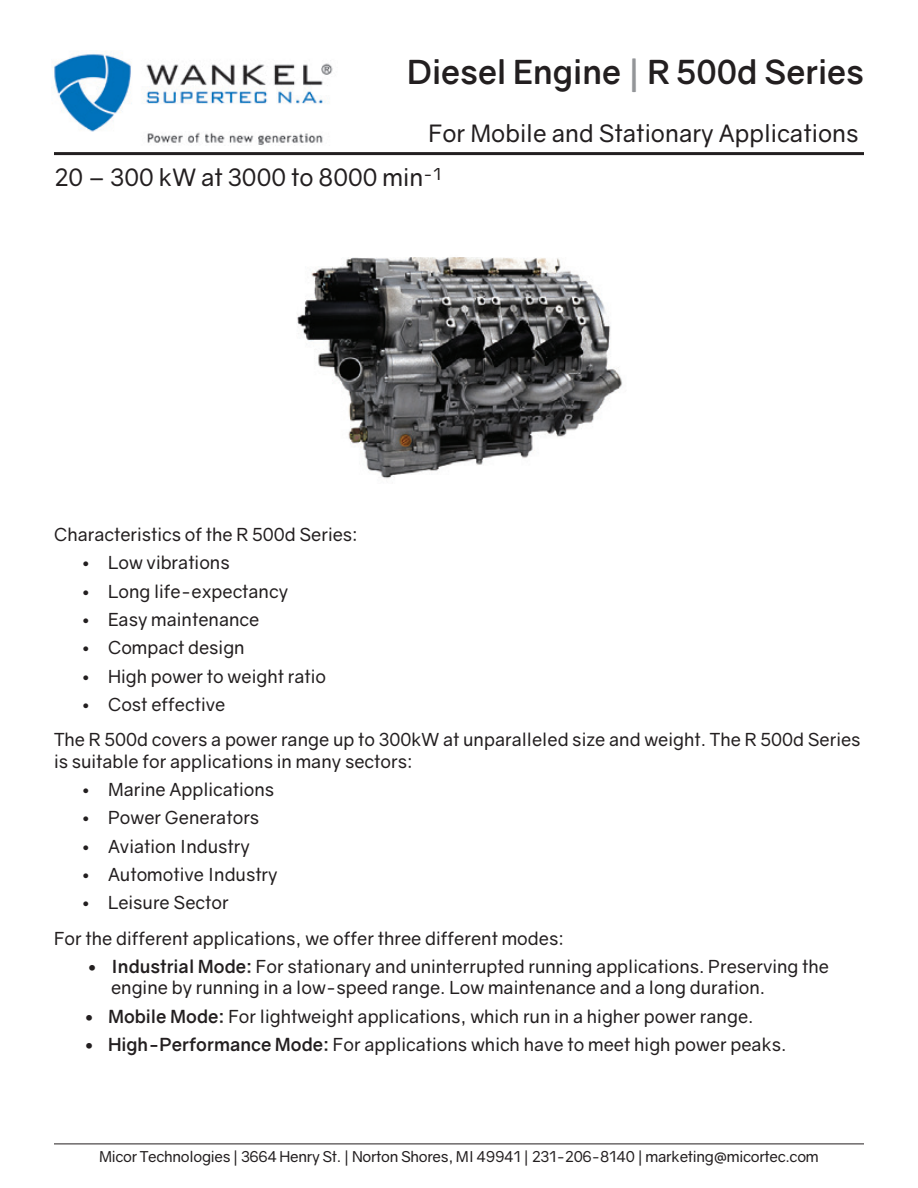
<style>
.page{position:relative;width:918px;height:1188px;background:#fff}
.page>*{position:absolute;margin:0;border:0;box-sizing:border-box;transform-origin:0 0}
.t1{font:700 33px "Gravity";color:#231f20}
.t2{font:24px "Gravity";color:#231f20}
.t3{font:18px/21.6px "Gravity";color:#231f20}
.t4{font:15px "Gravity";letter-spacing:-.02em;color:#231f20}
.s1{color:#939598}
.s2{font-weight:700}
</style>
<div class="page">
<hr style="left:54px;top:152px;width:810px;height:3px;background:#231f20">
<hr style="left:54px;top:1144px;width:810px;height:1px;background:#231f20">
<img style="left:297px;top:257px;width:326px;height:222px">
<img style="left:52px;top:52px;width:281px;height:93px">
<p class="t1" style="left:407px;top:52px;width:458px">Diesel Engine <span class="s1">|</span> R 500d Series</p>
<p class="t2" style="left:428px;top:118px;width:432px">For Mobile and Stationary Applications</p>
<p class="t2" style="left:54px;top:163px;width:389px">20 – 300 kW at 3000 to 8000 min<sup>-1</sup></p>
<p class="t3" style="left:54px;top:524px;width:305px">Characteristics of the R 500d Series:</p>
<p class="t3" style="left:81px;top:552px;width:150px">• Low vibrations</p>
<p class="t3" style="left:81px;top:580px;width:209px">• Long life-expectancy</p>
<p class="t3" style="left:81px;top:609px;width:180px">• Easy maintenance</p>
<p class="t3" style="left:81px;top:637px;width:165px">• Compact design</p>
<p class="t3" style="left:81px;top:665px;width:247px">• High power to weight ratio</p>
<p class="t3" style="left:81px;top:694px;width:146px">• Cost effective</p>
<p class="t3" style="left:54px;top:729px;width:808px">The R 500d covers a power range up to 300kW at unparalleled size and weight. The R 500d Series is suitable for applications in many sectors:</p>
<p class="t3" style="left:81px;top:779px;width:195px">• Marine Applications</p>
<p class="t3" style="left:81px;top:807px;width:180px">• Power Generators</p>
<p class="t3" style="left:81px;top:836px;width:170px">• Aviation Industry</p>
<p class="t3" style="left:81px;top:864px;width:198px">• Automotive Industry</p>
<p class="t3" style="left:81px;top:892px;width:149px">• Leisure Sector</p>
<p class="t3" style="left:54px;top:927px;width:511px">For the different applications, we offer three different modes:</p>
<p class="t3" style="left:111px;top:956px;width:720px;text-indent:-24px"><span class="s2">• Industrial Mode:</span> For stationary and uninterrupted running applications. Preserving the engine by running in a low-speed range. Low maintenance and a long duration.</p>
<p class="t3" style="left:84px;top:1006px;width:671px"><span class="s2">• Mobile Mode:</span> For lightweight applications, which run in a higher power range.</p>
<p class="t3" style="left:84px;top:1034px;width:704px"><span class="s2">• High-Performance Mode:</span> For applications which have to meet high power peaks.</p>
<p class="t4" style="left:99px;top:1147px;width:721px">Micor Technologies | 3664 Henry St. | Norton Shores, MI 49941 | 231-206-8140 | marketing@micortec.com</p>
</div>
